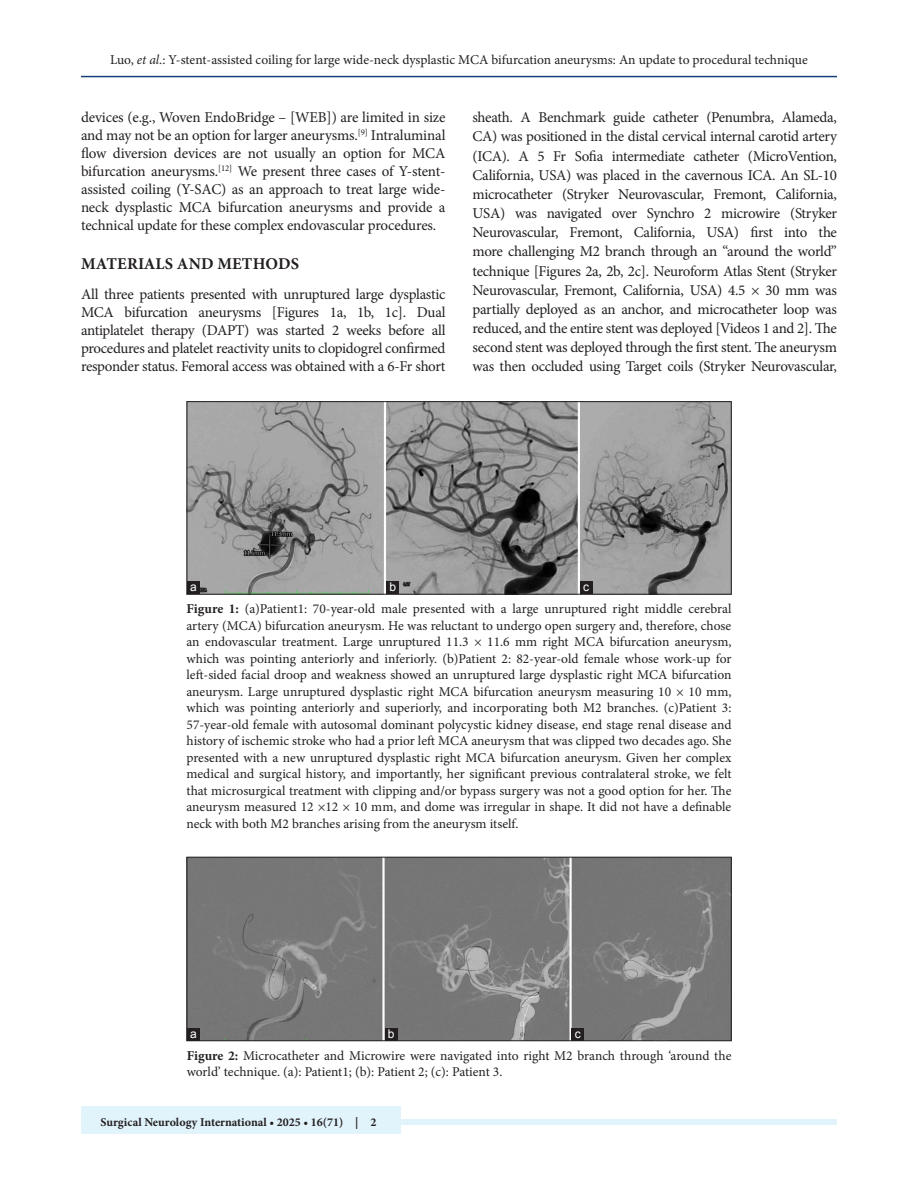
<style>
.page{position:relative;width:918px;height:1188px;background:#fff}
.page>*{position:absolute;margin:0;border:0;box-sizing:border-box;transform-origin:0 0}
.t1{font:700 16.5px "Minion Pro";letter-spacing:.01em;color:#231f20}
.TX{font:15px/19.2px "Minion Pro";letter-spacing:-.02em;color:#231f20;text-align:justify}
.FGC{font:13.5px/16.5px "Minion Pro";color:#231f20;text-align:justify}
.JF{font:700 12px "Minion Pro";color:#231f20}
.LABEL{font:12px "Arial";color:#fff}
.s1{font-style:italic}
.s2{font-weight:700}
</style>
<div class="page">
<hr style="left:81px;top:76px;width:756px;height:1px;background:#164077">
<div style="left:81px;top:1119px;width:756px;height:6px;background:#e1f4fc"></div>
<div style="left:81px;top:1106px;width:319px;height:28px;background:#e1f4fc"></div>
<img style="left:189px;top:403px;width:540px;height:189px">
<div style="left:187px;top:401px;width:544px;height:193px;border:1px solid #231f20"></div>
<div style="left:187px;top:581px;width:13px;height:13px;background:#231f20"></div>
<div style="left:386px;top:581px;width:13px;height:13px;background:#231f20"></div>
<div style="left:580px;top:581px;width:13px;height:13px;background:#231f20"></div>
<img style="left:189px;top:859px;width:540px;height:180px">
<div style="left:187px;top:857px;width:544px;height:184px;border:1px solid #231f20"></div>
<div style="left:187px;top:1028px;width:13px;height:13px;background:#231f20"></div>
<div style="left:385px;top:1028px;width:13px;height:13px;background:#231f20"></div>
<div style="left:572px;top:1028px;width:12px;height:13px;background:#231f20"></div>
<p class="FGC" style="left:110px;top:51px;width:699px">Luo, <span class="s1">et al</span>.: Y-stent-assisted coiling for large wide-neck dysplastic MCA bifurcation aneurysms: An update to procedural technique</p>
<p class="TX" style="left:81px;top:109px;width:366px;line-height:18px">devices (e.g., Woven EndoBridge – [WEB]) are limited in size and may not be an option for larger aneurysms.<sup>[9]</sup> Intraluminal flow diversion devices are not usually an option for MCA bifurcation aneurysms.<sup>[12]</sup> We present three cases of Y-stent&shy;assisted coiling (Y-SAC) as an approach to treat large wide&shy;neck dysplastic MCA bifurcation aneurysms and provide a technical update for these complex endovascular procedures.</p>
<h1 class="t1" style="left:81px;top:252px;width:220px">MATERIALS AND METHODS</h1>
<p class="TX" style="left:81px;top:286px;width:366px;line-height:18px">All three patients presented with unruptured large dysplastic MCA bifurcation aneurysms [Figures 1a, 1b, 1c]. Dual antiplatelet therapy (DAPT) was started 2 weeks before all procedures and platelet reactivity units to clopidogrel confirmed responder status. Femoral access was obtained with a 6-Fr short</p>
<p class="TX" style="left:472px;top:108px;width:366px">sheath. A Benchmark guide catheter (Penumbra, Alameda, CA) was positioned in the distal cervical internal carotid artery (ICA). A 5 Fr Sofia intermediate catheter (MicroVention, California, USA) was placed in the cavernous ICA. An SL-10 microcatheter (Stryker Neurovascular, Fremont, California, USA) was navigated over Synchro 2 microwire (Stryker Neurovascular, Fremont, California, USA) first into the more challenging M2 branch through an “around the world” technique [Figures 2a, 2b, 2c]. Neuroform Atlas Stent (Stryker Neurovascular, Fremont, California, USA) 4.5 × 30 mm was partially deployed as an anchor, and microcatheter loop was reduced, and the entire stent was deployed [Videos 1 and 2]. The second stent was deployed through the first stent. The aneurysm was then occluded using Target coils (Stryker Neurovascular,</p>
<p class="LABEL" style="left:190px;top:579px;width:8px">a</p>
<p class="LABEL" style="left:389px;top:579px;width:8px">b</p>
<p class="LABEL" style="left:583px;top:579px;width:7px">c</p>
<p class="FGC" style="left:187px;top:601px;width:547px"><span class="s2">Figure 1:</span> (a)Patient1: 70-year-old male presented with a large unruptured right middle cerebral artery (MCA) bifurcation aneurysm. He was reluctant to undergo open surgery and, therefore, chose an endovascular treatment. Large unruptured 11.3 × 11.6 mm right MCA bifurcation aneurysm, which was pointing anteriorly and inferiorly. (b)Patient 2: 82-year-old female whose work-up for left-sided facial droop and weakness showed an unruptured large dysplastic right MCA bifurcation aneurysm. Large unruptured dysplastic right MCA bifurcation aneurysm measuring 10 × 10 mm, which was pointing anteriorly and superiorly, and incorporating both M2 branches. (c)Patient 3:<br>57-year-old female with autosomal dominant polycystic kidney disease, end stage renal disease and history of ischemic stroke who had a prior left MCA aneurysm that was clipped two decades ago. She presented with a new unruptured dysplastic right MCA bifurcation aneurysm. Given her complex medical and surgical history, and importantly, her significant previous contralateral stroke, we felt that microsurgical treatment with clipping and/or bypass surgery was not a good option for her. The aneurysm measured 12 ×12 × 10 mm, and dome was irregular in shape. It did not have a definable neck with both M2 branches arising from the aneurysm itself.</p>
<p class="LABEL" style="left:190px;top:1025px;width:8px">a</p>
<p class="LABEL" style="left:388px;top:1025px;width:8px">b</p>
<p class="LABEL" style="left:575px;top:1025px;width:7px">c</p>
<p class="FGC" style="left:187px;top:1047px;width:546px"><span class="s2">Figure 2:</span> Microcatheter and Microwire were navigated into right M2 branch through ‘around the world’ technique. (a): Patient1; (b): Patient 2; (c): Patient 3.</p>
<p class="JF" style="left:100px;top:1113px;width:278px">Surgical Neurology International • 2025 • 16(71) | 2</p>
</div>
